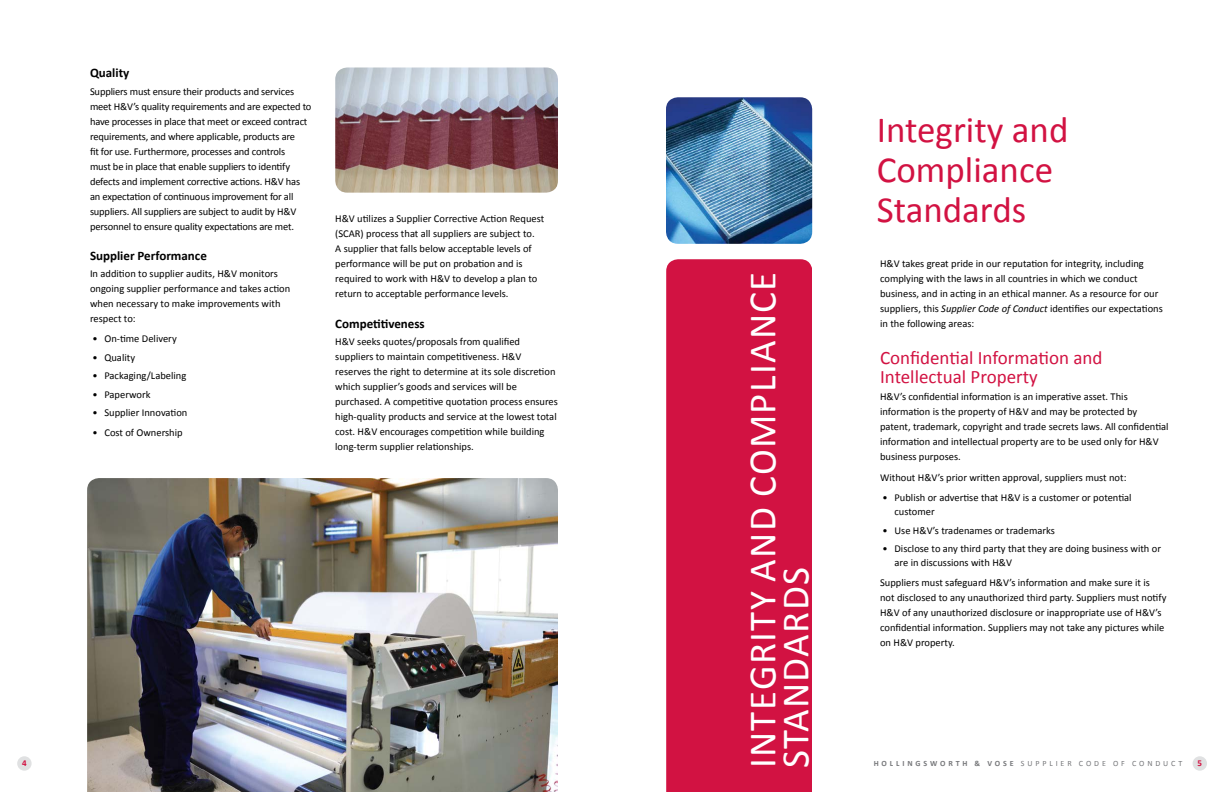
<style>
.page{position:relative;width:1224px;height:792px;background:#fff}
.page>*{position:absolute;margin:0;border:0;box-sizing:border-box;transform-origin:0 0}
.t1{font:39px/33px "Calibri";letter-spacing:.035em;color:#fff}
.t2{font:37px/40px "Calibri";color:#d21242}
.t3{font:19px/19px "Calibri";color:#d21242}
.t4{font:700 13px "Calibri";color:#000}
.t5{font:10.5px/15px "Calibri";color:#000}
.t6{font:700 9px "Calibri";color:#d21242}
.t7{font:8px "Calibri";letter-spacing:.36em;color:#77787b}
.s1{font-style:italic}
.s2{font-weight:700}
</style>
<div class="page">
<div style="left:1193px;top:756px;width:14px;height:15px;background:#e0e1e2;border-radius:50%"></div>
<div style="left:17px;top:756px;width:15px;height:15px;background:#e0e1e2;border-radius:50%"></div>
<div style="left:666px;top:259px;width:146px;height:533px;background:#d21242"></div>
<img style="left:666px;top:97px;width:146px;height:147px">
<img style="left:335px;top:68px;width:223px;height:125px">
<img style="left:87px;top:478px;width:471px;height:314px">
<p class="t4" style="left:90px;top:65px;width:41px">Quality</p>
<p class="t5" style="left:90px;top:84px;width:223px">Suppliers must ensure their products and services meet H&amp;V’s quality requirements and are expected to have processes in place that meet or exceed contract requirements, and where applicable, products are<br>fit for use. Furthermore, processes and controls<br>must be in place that enable suppliers to identify defects and implement corrective actions. H&amp;V has an expectation of continuous improvement for all suppliers. All suppliers are subject to audit by H&amp;V personnel to ensure quality expectations are met.</p>
<p class="t4" style="left:90px;top:248px;width:118px">Supplier Performance</p>
<p class="t5" style="left:90px;top:267px;width:202px">In addition to supplier audits, H&amp;V monitors ongoing supplier performance and takes action when necessary to make improvements with respect to:</p>
<p class="t5" style="left:92px;top:331px;width:86px">• On-time Delivery</p>
<p class="t5" style="left:92px;top:350px;width:44px">• Quality</p>
<p class="t5" style="left:92px;top:368px;width:96px">• Packaging/Labeling</p>
<p class="t5" style="left:92px;top:387px;width:60px">• Paperwork</p>
<p class="t5" style="left:92px;top:405px;width:97px">• Supplier Innovation</p>
<p class="t5" style="left:92px;top:425px;width:92px">• Cost of Ownership</p>
<h2 class="t2" style="left:877px;top:110px;width:193px">Integrity and<br>Compliance<br>Standards</h2>
<p class="t5" style="left:335px;top:212px;width:211px">H&amp;V utilizes a Supplier Corrective Action Request (SCAR) process that all suppliers are subject to.<br>A supplier that falls below acceptable levels of performance will be put on probation and is required to work with H&amp;V to develop a plan to return to acceptable performance levels.</p>
<p class="t4" style="left:335px;top:316px;width:91px">Competitiveness</p>
<p class="t5" style="left:335px;top:334px;width:224px">H&amp;V seeks quotes/proposals from qualified suppliers to maintain competitiveness. H&amp;V reserves the right to determine at its sole discretion which supplier’s goods and services will be purchased. A competitive quotation process ensures high-quality products and service at the lowest total cost. H&amp;V encourages competition while building long-term supplier relationships.</p>
<p class="t5" style="left:880px;top:256px;width:284px">H&amp;V takes great pride in our reputation for integrity, including complying with the laws in all countries in which we conduct business, and in acting in an ethical manner. As a resource for our suppliers, this <span class="s1">Supplier Code of Conduct</span> identifies our expectations in the following areas:</p>
<h3 class="t3" style="left:880px;top:348px;width:224px">Confidential Information and<br>Intellectual Property</h3>
<p class="t5" style="left:880px;top:390px;width:290px">H&amp;V’s confidential information is an imperative asset. This information is the property of H&amp;V and may be protected by patent, trademark, copyright and trade secrets laws. All confidential information and intellectual property are to be used only for H&amp;V business purposes.</p>
<p class="t5" style="left:880px;top:470px;width:248px">Without H&amp;V’s prior written approval, suppliers must not:</p>
<p class="t5" style="left:895px;top:491px;width:239px;line-height:14px;text-indent:-12px">• Publish or advertise that H&amp;V is a customer or potential customer</p>
<p class="t5" style="left:882px;top:523px;width:174px">• Use H&amp;V’s tradenames or trademarks</p>
<p class="t5" style="left:895px;top:542px;width:268px;line-height:14px;text-indent:-12px">• Disclose to any third party that they are doing business with or are in discussions with H&amp;V</p>
<p class="t5" style="left:880px;top:575px;width:288px">Suppliers must safeguard H&amp;V’s information and make sure it is not disclosed to any unauthorized third party. Suppliers must notify H&amp;V of any unauthorized disclosure or inappropriate use of H&amp;V’s confidential information. Suppliers may not take any pictures while on H&amp;V property.</p>
<h1 class="t1" style="left:746px;top:768px;width:498px;rotate:-90deg">INTEGRITY AND COMPLIANCE<br>STANDARDS</h1>
<p class="t6" style="left:22px;top:758px;width:6px">4</p>
<p class="t7" style="left:874px;top:759px;width:310px"><span class="s2">HOLLINGSWORTH &amp; VOSE</span> SUPPLIER CODE OF CONDUCT</p>
<p class="t6" style="left:1198px;top:758px;width:6px">5</p>
</div>
